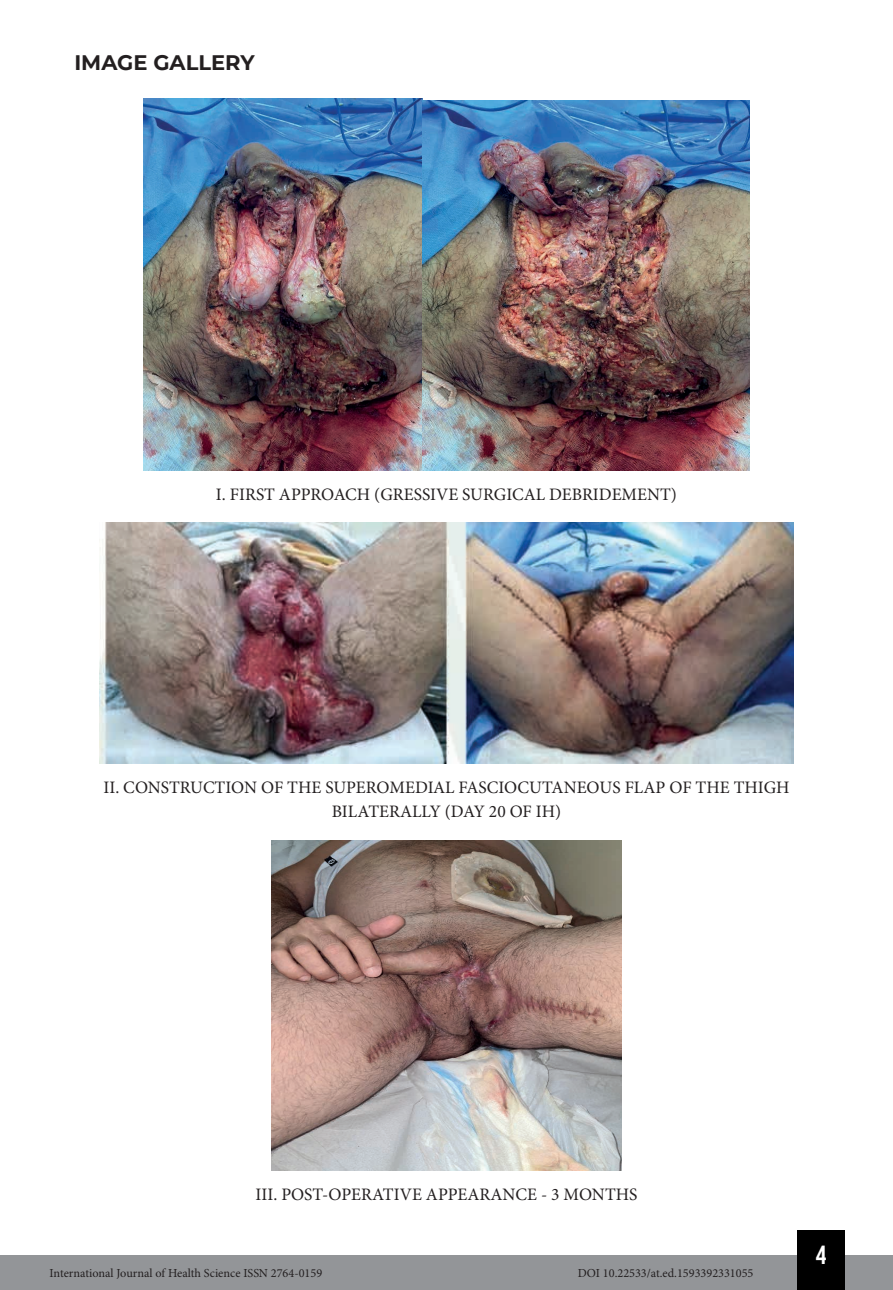
<style>
.page{position:relative;width:893px;height:1290px;background:#fff}
.page>*{position:absolute;margin:0;border:0;box-sizing:border-box;transform-origin:0 0}
.t1{font:26.25px "Bebas Kai";color:#fff}
.t2{font:700 21px "Montserrat";color:#231f20}
.t3{font:17.5px/24.5px "Minion Pro";color:#231f20;text-align:center}
.t4{font:12.25px "Minion Pro";color:#231f20}
</style>
<div class="page">
<div style="left:0;top:1255px;width:893px;height:35px;background:#939598"></div>
<div style="left:797px;top:1230px;width:48px;height:60px;background:#000"></div>
<img style="left:143px;top:98px;width:279px;height:372px">
<img style="left:422px;top:100px;width:328px;height:370px">
<img style="left:99px;top:523px;width:695px;height:240px">
<img style="left:272px;top:840px;width:349px;height:330px">
<p class="t2" style="left:74px;top:47px;width:182px">IMAGE GALLERY</p>
<p class="t3" style="left:216px;top:482px;width:462px">I. FIRST APPROACH (GRESSIVE SURGICAL DEBRIDEMENT)</p>
<p class="t3" style="left:103px;top:775px;width:688px">II. CONSTRUCTION OF THE SUPEROMEDIAL FASCIOCUTANEOUS FLAP OF THE THIGH<br>BILATERALLY (DAY 20 OF IH)</p>
<p class="t3" style="left:255px;top:1183px;width:383px">III. POST-OPERATIVE APPEARANCE - 3 MONTHS</p>
<p class="t4" style="left:50px;top:1266px;width:274px">International Journal of Health Science ISSN 2764-0159</p>
<p class="t4" style="left:578px;top:1266px;width:177px">DOI 10.22533/at.ed.1593392331055</p>
<h1 class="t1" style="left:816px;top:1241px;width:12px">4</h1>
</div>
